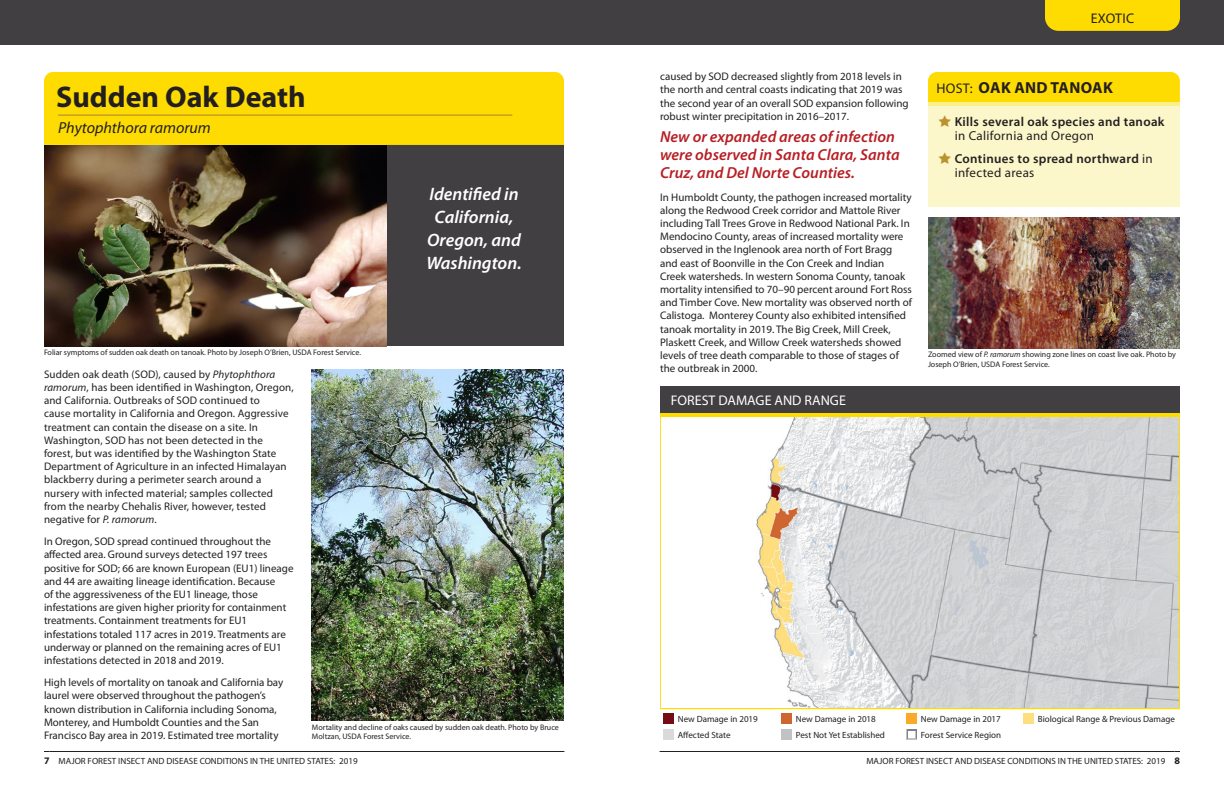
<style>
.page{position:relative;width:1224px;height:792px;background:#fff}
.page>*{position:absolute;margin:0;border:0;box-sizing:border-box;transform-origin:0 0}
.Pest-Disease_Heading{font:700 30px "Myriad Pro";color:#231f20}
.Emphasis_White{font:italic 600 18px/23px "Myriad Pro";color:#fff;text-align:center}
.Emphasis_Red{font:italic 600 16px/18px "Myriad Pro";color:#b71f24}
.Scientific_Name{font:italic 16px "Myriad Pro";color:#231f20}
.Host{font:700 16px "Myriad Pro";letter-spacing:.02em;color:#231f20}
.Map_Heading{font:14px "Myriad Pro";color:#fff}
.Pest_Type_Tab{font:14px "Myriad Pro";letter-spacing:.02em;color:#231f20}
.t1{font:600 13px/14px "Myriad Pro";letter-spacing:.025em;color:#231f20}
.Body{font:11px/13.2px "Myriad Pro";color:#231f20}
.t2{font:9px "Myriad Pro";color:#231f20}
.t3{font:8px/9.6px "Myriad Pro";color:#231f20}
.s1{font-weight:400;font-size:14px}
.s2{font-weight:400}
.s3{font-style:italic}
.s4{font-weight:700;font-size:10px}
</style>
<div class="page">
<div style="left:0;top:0;width:1224px;height:45px;background:#413f41"></div>
<div style="left:1045px;top:0;width:135px;height:31px;background:#ffdc01"></div>
<div style="left:387px;top:143px;width:177px;height:203px;background:#413f41"></div>
<div style="left:44px;top:72px;width:520px;height:73px;background:#ffdc01"></div>
<hr style="left:58px;top:114px;width:454px;height:2px;background:#ba922e">
<div style="left:928px;top:72px;width:252px;height:30px;background:#ffdc01"></div>
<div style="left:928px;top:102px;width:252px;height:105px;background:#fbf7ca"></div>
<svg style="left:662px;top:416px;width:516px;height:2px"></svg>
<div style="left:660px;top:386px;width:520px;height:28px;background:#413f41"></div>
<div style="left:663px;top:713px;width:11px;height:11px;background:#750c15"></div>
<div style="left:781px;top:713px;width:11px;height:11px;background:#cf6632"></div>
<div style="left:906px;top:713px;width:11px;height:11px;background:#faa928"></div>
<div style="left:663px;top:729px;width:11px;height:11px;background:#dbdada"></div>
<div style="left:781px;top:729px;width:11px;height:11px;background:#c1c2c4"></div>
<div style="left:1024px;top:713px;width:10px;height:11px;background:#ffde7f"></div>
<svg style="left:906px;top:729px;width:11px;height:11px"></svg>
<svg style="left:907px;top:730px;width:9px;height:9px"></svg>
<div style="left:908px;top:731px;width:7px;height:8px;background:#c1c2c4"></div>
<div style="left:908px;top:731px;width:7px;height:7px;background:#fff"></div>
<hr style="left:928px;top:102px;width:252px;height:4px;background:#faf087">
<img style="left:928px;top:218px;width:252px;height:130px">
<img style="left:44px;top:145px;width:343px;height:201px">
<img style="left:756px;top:418px;width:423px;height:290px">
<img style="left:312px;top:369px;width:252px;height:352px">
<hr style="left:50px;top:751px;width:514px;height:1px;background:#231f20">
<hr style="left:660px;top:751px;width:514px;height:1px;background:#231f20">
<h1 class="Pest_Type_Tab" style="left:1091px;top:9px;width:45px">EXOTIC</h1>
<p class="Body" style="left:660px;top:70px;width:250px">caused by SOD decreased slightly from 2018 levels in the north and central coasts indicating that 2019 was the second year of an overall SOD expansion following robust winter precipitation in 2016–2017.</p>
<p class="Emphasis_Red" style="left:660px;top:128px;width:241px">New or expanded areas of infection were observed in Santa Clara, Santa<br>Cruz, and Del Norte Counties.</p>
<p class="Body" style="left:660px;top:190px;width:253px">In Humboldt County, the pathogen increased mortality along the Redwood Creek corridor and Mattole River including Tall Trees Grove in Redwood National Park. In Mendocino County, areas of increased mortality were observed in the Inglenook area north of Fort Bragg and east of Boonville in the Con Creek and Indian Creek watersheds. In western Sonoma County, tanoak mortality intensified to 70–90 percent around Fort Ross and Timber Cove. New mortality was observed north of Calistoga. Monterey County also exhibited intensified tanoak mortality in 2019. The Big Creek, Mill Creek, Plaskett Creek, and Willow Creek watersheds showed levels of tree death comparable to those of stages of the outbreak in 2000.</p>
<h2 class="Host" style="left:936px;top:77px;width:178px"><span class="s1">HOST:</span> OAK AND TANOAK</h2>
<p class="t1" style="left:955px;top:114px;width:211px">Kills several oak species and tanoak <span class="s2">in California and Oregon</span></p>
<p class="t1" style="left:955px;top:151px;width:200px">Continues to spread northward <span class="s2">in infected areas</span></p>
<h1 class="Pest-Disease_Heading" style="left:56px;top:77px;width:251px">Sudden Oak Death</h1>
<h2 class="Scientific_Name" style="left:58px;top:118px;width:154px">Phytophthora ramorum</h2>
<p class="Emphasis_White" style="left:426px;top:182px;width:97px">Identified in<br>California,<br>Oregon, and<br>Washington.</p>
<p class="t3" style="left:44px;top:347px;width:319px">Foliar symptoms of sudden oak death on tanoak. Photo by Joseph O’Brien, USDA Forest Service.</p>
<p class="t3" style="left:928px;top:350px;width:250px">Zoomed view of <span class="s3">P. ramorum</span> showing zone lines on coast live oak. Photo by<br>Joseph O’Brien, USDA Forest Service.</p>
<p class="Body" style="left:44px;top:367px;width:251px">Sudden oak death (SOD), caused by <span class="s3">Phytophthora ramorum</span>, has been identified in Washington, Oregon, and California. Outbreaks of SOD continued to<br>cause mortality in California and Oregon. Aggressive treatment can contain the disease on a site. In Washington, SOD has not been detected in the forest, but was identified by the Washington State Department of Agriculture in an infected Himalayan blackberry during a perimeter search around a nursery with infected material; samples collected from the nearby Chehalis River, however, tested negative for <span class="s3">P. ramorum</span>.</p>
<p class="Body" style="left:44px;top:535px;width:251px">In Oregon, SOD spread continued throughout the affected area. Ground surveys detected 197 trees positive for SOD; 66 are known European (EU1) lineage and 44 are awaiting lineage identification. Because<br>of the aggressiveness of the EU1 lineage, those infestations are given higher priority for containment treatments. Containment treatments for EU1 infestations totaled 117 acres in 2019. Treatments are underway or planned on the remaining acres of EU1 infestations detected in 2018 and 2019.</p>
<p class="Body" style="left:44px;top:676px;width:241px">High levels of mortality on tanoak and California bay laurel were observed throughout the pathogen’s known distribution in California including Sonoma, Monterey, and Humboldt Counties and the San Francisco Bay area in 2019. Estimated tree mortality</p>
<h1 class="Map_Heading" style="left:671px;top:392px;width:177px">FOREST DAMAGE AND RANGE</h1>
<p class="t2" style="left:678px;top:713px;width:82px">New Damage in 2019</p>
<p class="t2" style="left:796px;top:713px;width:82px">New Damage in 2018</p>
<p class="t2" style="left:921px;top:713px;width:82px">New Damage in 2017</p>
<p class="t2" style="left:1038px;top:713px;width:139px">Biological Range &amp; Previous Damage</p>
<p class="t2" style="left:678px;top:729px;width:54px">Affected State</p>
<p class="t2" style="left:796px;top:729px;width:91px">Pest Not Yet Established</p>
<p class="t2" style="left:921px;top:729px;width:82px">Forest Service Region</p>
<p class="t3" style="left:312px;top:722px;width:248px">Mortality and decline of oaks caused by sudden oak death. Photo by Bruce<br>Moltzan, USDA Forest Service.</p>
<p class="t2" style="left:44px;top:755px;width:315px"><span class="s4">7</span> MAJOR FOREST INSECT AND DISEASE CONDITIONS IN THE UNITED STATES: 2019</p>
<p class="t2" style="left:866px;top:755px;width:315px">MAJOR FOREST INSECT AND DISEASE CONDITIONS IN THE UNITED STATES: 2019 <span class="s4">8</span></p>
</div>
